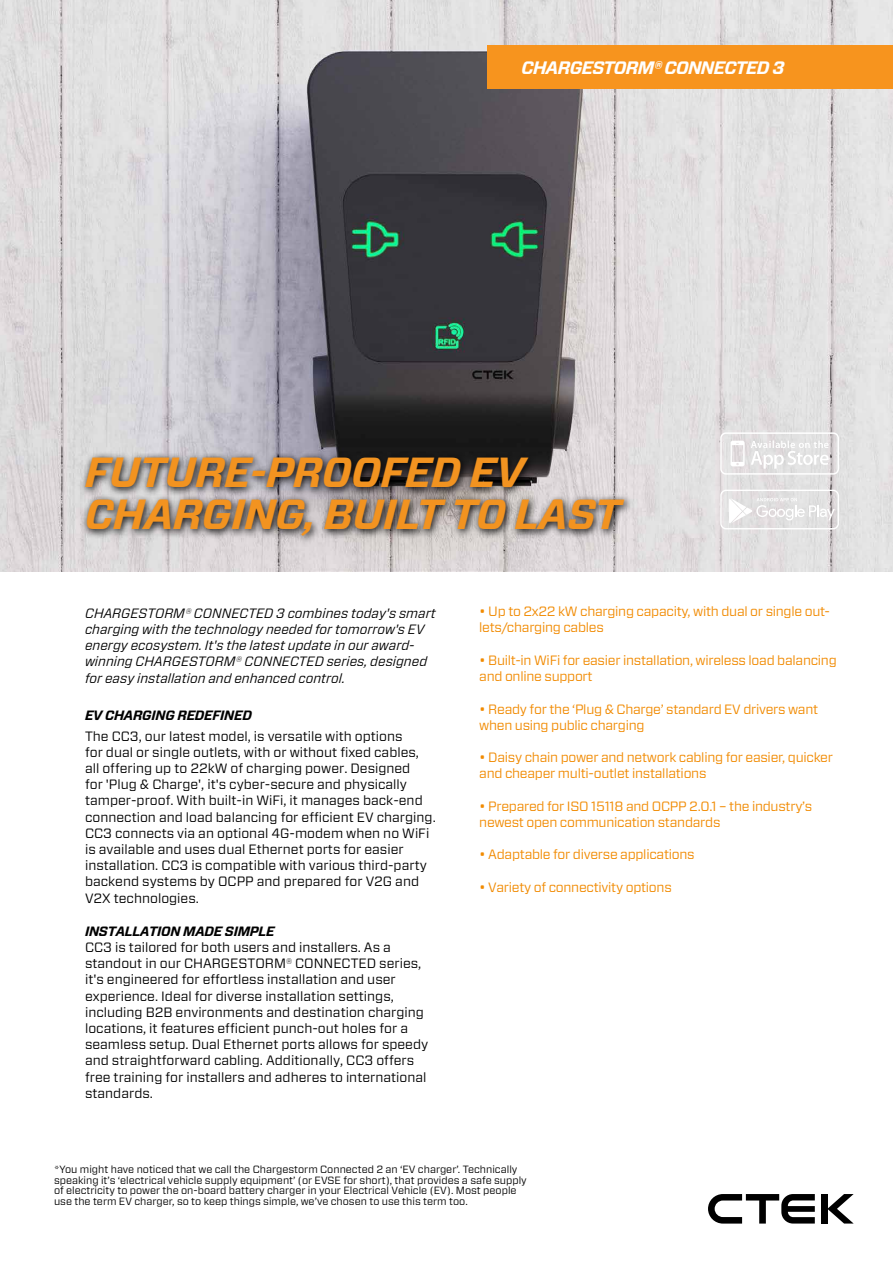
<style>
.page{position:relative;width:893px;height:1263px;background:#fff}
.page>*{position:absolute;margin:0;border:0;box-sizing:border-box;transform-origin:0 0}
.t1{font:italic 700 42px/42px "Forza";letter-spacing:-.01em;color:#f29320}
.t2{font:italic 700 18px "Forza";letter-spacing:-.04em;color:#fff}
.t3{font:13.5px/16.2px "Forza";color:#000}
.t4{font:13.5px/16.2px "Forza";letter-spacing:-.02em;color:#f18a00}
.t5{font:italic 13.5px/16.2px "Forza";color:#000}
.t6{font:italic 700 13.5px "Forza";letter-spacing:-.02em;color:#000}
.t7{font:10.5px/10.5px "Forza";color:#000}
</style>
<div class="page">
<img style="left:0;top:0;width:893px;height:572px">
<svg style="left:720px;top:432px;width:119px;height:43px"></svg>
<svg style="left:720px;top:490px;width:119px;height:39px"></svg>
<div style="left:488px;top:45px;width:405px;height:44px;background:#f7941e"></div>
<div style="left:821px;top:1194px;width:6px;height:29px;background:#000"></div>
<svg style="left:827px;top:1194px;width:27px;height:29px"></svg>
<svg style="left:708px;top:1194px;width:107px;height:29px"></svg>
<svg style="left:79px;top:451px;width:555px;height:94px;background:#888485"></svg>
<h2 class="t2" style="left:522px;top:56px;width:264px">CHARGESTORM® CONNECTED 3</h2>
<h1 class="t1" style="left:85px;top:452px;width:537px">FUTURE-PROOFED EV<br>CHARGING, BUILT TO LAST</h1>
<p class="t5" style="left:85px;top:605px;width:352px">CHARGESTORM® CONNECTED 3 combines today's smart charging with the technology needed for tomorrow's EV energy ecosystem. It's the latest update in our award&shy;winning CHARGESTORM® CONNECTED series, designed for easy installation and enhanced control.</p>
<p class="t6" style="left:85px;top:706px;width:168px">EV CHARGING REDEFINED</p>
<p class="t3" style="left:85px;top:727px;width:352px">The CC3, our latest model, is versatile with options<br>for dual or single outlets, with or without fixed cables, all offering up to 22kW of charging power. Designed<br>for 'Plug &amp; Charge', it's cyber-secure and physically tamper-proof. With built-in WiFi, it manages back-end connection and load balancing for efficient EV charging.<br>CC3 connects via an optional 4G-modem when no WiFi is available and uses dual Ethernet ports for easier installation. CC3 is compatible with various third-party backend systems by OCPP and prepared for V2G and V2X technologies.</p>
<p class="t6" style="left:85px;top:922px;width:191px">INSTALLATION MADE SIMPLE</p>
<p class="t3" style="left:85px;top:939px;width:345px">CC3 is tailored for both users and installers. As a standout in our CHARGESTORM® CONNECTED series, it's engineered for effortless installation and user experience. Ideal for diverse installation settings, including B2B environments and destination charging locations, it features efficient punch-out holes for a seamless setup. Dual Ethernet ports allows for speedy and straightforward cabling. Additionally, CC3 offers free training for installers and adheres to international standards.</p>
<p class="t4" style="left:479px;top:603px;width:352px">• Up to 2x22 kW charging capacity, with dual or single out&shy;lets/charging cables</p>
<p class="t4" style="left:479px;top:652px;width:359px">• Built-in WiFi for easier installation, wireless load balancing and online support</p>
<p class="t4" style="left:479px;top:700px;width:340px">• Ready for the ‘Plug &amp; Charge’ standard EV drivers want when using public charging</p>
<p class="t4" style="left:479px;top:749px;width:355px">• Daisy chain power and network cabling for easier, quicker and cheaper multi-outlet installations</p>
<p class="t4" style="left:479px;top:798px;width:335px">• Prepared for ISO 15118 and OCPP 2.0.1 – the industry’s newest open communication standards</p>
<p class="t4" style="left:479px;top:846px;width:217px">• Adaptable for diverse applications</p>
<p class="t4" style="left:479px;top:879px;width:194px">• Variety of connectivity options</p>
<p class="t7" style="left:54px;top:1164px;width:474px">*You might have noticed that we call the Chargestorm Connected 2 an ‘EV charger’. Technically speaking it’s ‘electrical vehicle supply equipment’ (or EVSE for short), that provides a safe supply of electricity to power the on-board battery charger in your Electrical Vehicle (EV). Most people use the term EV charger, so to keep things simple, we’ve chosen to use this term too.</p>
</div>
